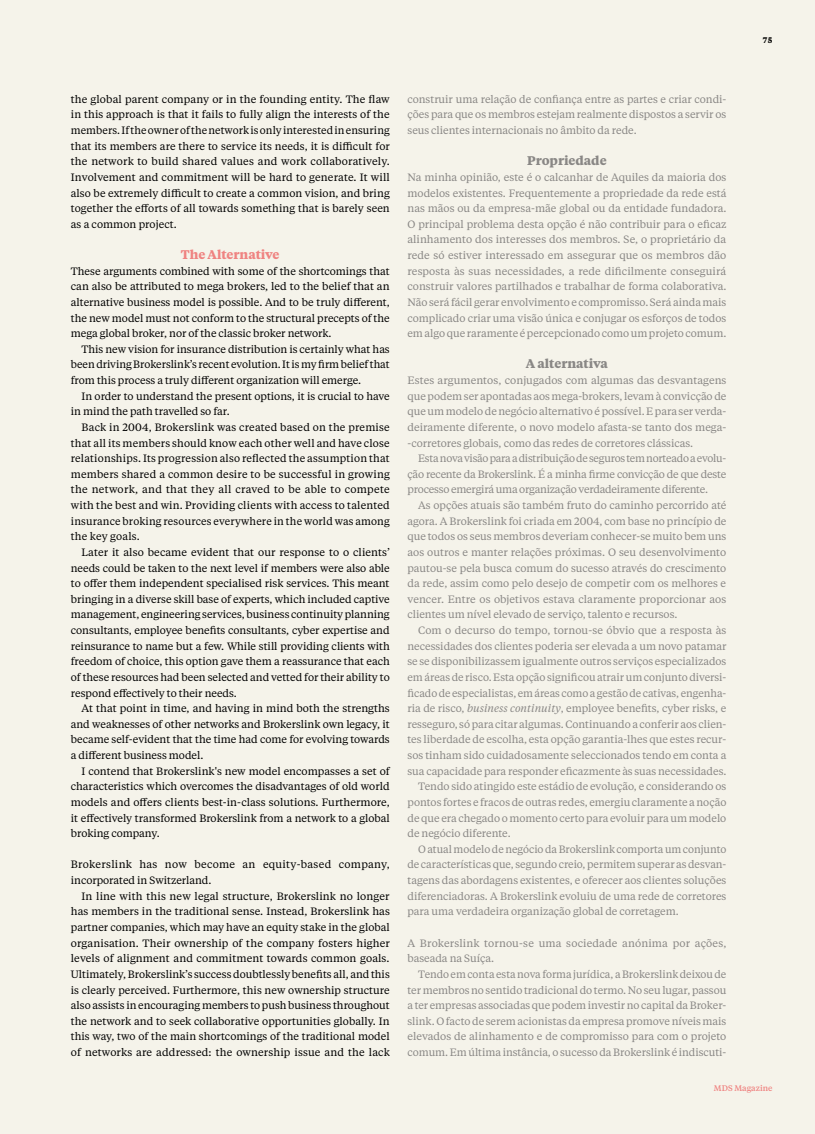
<style>
.page{position:relative;width:815px;height:1134px;background:#f5f3ea}
.page>*{position:absolute;margin:0;border:0;box-sizing:border-box;transform-origin:0 0}
.t1{font:700 12.5px "Tiempos Text";color:#898785}
.t2{font:700 12.5px "Tiempos Text";color:#ef8381}
.t3{font:10.62px/15.6px "Tiempos Text";letter-spacing:-.005em;color:#898785;text-align:justify}
.t4{font:10.62px/15.6px "Tiempos Text";letter-spacing:.005em;color:#000;text-align:justify}
.t5{font:10.62px/15.6px "Tiempos Text";letter-spacing:.025em;color:#000}
.t6{font:10.62px "Tiempos Text";letter-spacing:-.025em;color:#898785}
.t7{font:500 8.12px "Tiempos Text";color:#ef8381}
.t8{font:700 8.12px "Tiempos Text";color:#000}
.s1{font-style:italic}
</style>
<div class="page">
<p class="t8" style="left:763px;top:34px;width:11px">75</p>
<p class="t4" style="left:71px;top:91px;width:321px">the global parent company or in the founding entity. The flaw in this approach is that it fails to fully align the interests of the members. If the owner of the network is only interested in ensuring that its members are there to service its needs, it is difficult for the network to build shared values and work collaboratively.<br>Involvement and commitment will be hard to generate. It will also be extremely difficult to create a common vision, and bring together the efforts of all towards something that is barely seen as a common project.</p>
<p class="t2" style="left:181px;top:246px;width:100px">The Alternative</p>
<p class="t4" style="left:71px;top:263px;width:320px">These arguments combined with some of the shortcomings that can also be attributed to mega brokers, led to the belief that an alternative business model is possible. And to be truly different, the new model must not conform to the structural precepts of the mega global broker, nor of the classic broker network.</p>
<p class="t4" style="left:71px;top:341px;width:320px;text-indent:11px">This new vision for insurance distribution is certainly what has been driving Brokerslink’s recent evolution. It is my firm belief that from this process a truly different organization will emerge.</p>
<p class="t4" style="left:71px;top:388px;width:320px;text-indent:11px">In order to understand the present options, it is crucial to have in mind the path travelled so far.</p>
<p class="t4" style="left:71px;top:419px;width:320px;text-indent:11px">Back in 2004, Brokerslink was created based on the premise that all its members should know each other well and have close relationships. Its progression also reflected the assumption that members shared a common desire to be successful in growing the network, and that they all craved to be able to compete with the best and win. Providing clients with access to talented insurance broking resources everywhere in the world was among the key goals.</p>
<p class="t4" style="left:71px;top:544px;width:321px;text-indent:11px">Later it also became evident that our response to o clients’ needs could be taken to the next level if members were also able to offer them independent specialised risk services. This meant bringing in a diverse skill base of experts, which included captive management, engineering services, business continuity planning consultants, employee benefits consultants, cyber expertise and reinsurance to name but a few. While still providing clients with freedom of choice, this option gave them a reassurance that each of these resources had been selected and vetted for their ability to respond effectively to their needs.</p>
<p class="t4" style="left:71px;top:700px;width:320px;text-indent:11px">At that point in time, and having in mind both the strengths and weaknesses of other networks and Brokerslink own legacy, it became self-‑ evident that the time had come for evolving towards a different business model.</p>
<p class="t4" style="left:71px;top:763px;width:321px;text-indent:11px">I contend that Brokerslink's new model encompasses a set of characteristics which overcomes the disadvantages of old world models and offers clients best-‑in-‑ class solutions. Furthermore, it effectively transformed Brokerslink from a network to a global broking company.</p>
<p class="t5" style="left:71px;top:856px;width:320px">Brokerslink has now become an equity-‑based company, incorporated in Switzerland.</p>
<p class="t4" style="left:71px;top:888px;width:321px;text-indent:11px">In line with this new legal structure, Brokerslink no longer has members in the traditional sense. Instead, Brokerslink has partner companies, which may have an equity stake in the global organisation. Their ownership of the company fosters higher levels of alignment and commitment towards common goals.<br>Ultimately, Brokerslink’s success doubtlessly benefits all, and this is clearly perceived. Furthermore, this new ownership structure also assists in encouraging members to push business throughout the network and to seek collaborative opportunities globally. In this way, two of the main shortcomings of the traditional model of networks are addressed: the ownership issue and the lack</p>
<p class="t3" style="left:407px;top:91px;width:320px">construir uma relação de confiança entre as partes e criar condi&shy;ções para que os membros estejam realmente dispostos a servir os seus clientes internacionais no âmbito da rede.</p>
<p class="t1" style="left:527px;top:152px;width:81px">Propriedade</p>
<p class="t3" style="left:407px;top:169px;width:321px">Na minha opinião, este é o calcanhar de Aquiles da maioria dos modelos existentes. Frequentemente a propriedade da rede está nas mãos ou da empresa-‑mãe global ou da entidade fundadora.<br>O principal problema desta opção é não contribuir para o eficaz alinhamento dos interesses dos membros. Se, o proprietário da rede só estiver interessado em assegurar que os membros dão resposta às suas necessidades, a rede dificilmente conseguirá construir valores partilhados e trabalhar de forma colaborativa.<br>Não será fácil gerar envolvimento e compromisso. Será ainda mais complicado criar uma visão única e conjugar os esforços de todos em algo que raramente é percepcionado como um projeto comum.</p>
<p class="t1" style="left:526px;top:355px;width:83px">A alternativa</p>
<p class="t3" style="left:407px;top:372px;width:320px">Estes argumentos, conjugados com algumas das desvantagens</p>
<p class="t3" style="left:407px;top:388px;width:320px">que podem ser apontadas aos mega-‑brokers, levam à convicção de</p>
<p class="t3" style="left:407px;top:403px;width:320px">que um modelo de negócio alternativo é possível. E para ser verda-</p>
<p class="t3" style="left:407px;top:419px;width:319px">deiramente diferente, o novo modelo afasta-‑ se tanto dos mega-</p>
<p class="t3" style="left:412px;top:434px;width:283px">corretores globais, como das redes de corretores clássicas.</p>
<p class="t3" style="left:418px;top:450px;width:310px">Esta nova visão para a distribuição de seguros tem norteado a evolu-</p>
<p class="t6" style="left:407px;top:467px;width:320px">ção recente da Brokerslink. É a minha firme convicção de que deste</p>
<p class="t3" style="left:407px;top:481px;width:302px">processo emergirá uma organização verdadeiramente diferente.</p>
<p class="t3" style="left:418px;top:497px;width:310px">As opções atuais são também fruto do caminho percorrido até</p>
<p class="t3" style="left:407px;top:513px;width:320px">agora. A Brokerslink foi criada em 2004, com base no princípio de</p>
<p class="t3" style="left:407px;top:528px;width:320px">que todos os seus membros deveriam conhecer-‑ se muito bem uns</p>
<p class="t3" style="left:407px;top:544px;width:320px">aos outros e manter relações próximas. O seu desenvolvimento</p>
<p class="t3" style="left:407px;top:559px;width:320px">pautou-‑ se pela busca comum do sucesso através do crescimento</p>
<p class="t3" style="left:407px;top:575px;width:320px">da rede, assim como pelo desejo de competir com os melhores e</p>
<p class="t3" style="left:407px;top:591px;width:320px">vencer. Entre os objetivos estava claramente proporcionar aos</p>
<p class="t3" style="left:407px;top:606px;width:271px">clientes um nível elevado de serviço, talento e recursos.</p>
<p class="t3" style="left:418px;top:622px;width:310px">Com o decurso do tempo, tornou-‑ se óbvio que a resposta às</p>
<p class="t3" style="left:407px;top:638px;width:320px">necessidades dos clientes poderia ser elevada a um novo patamar</p>
<p class="t3" style="left:407px;top:653px;width:320px">se se disponibilizassem igualmente outros serviços especializados</p>
<p class="t3" style="left:407px;top:669px;width:320px">em áreas de risco. Esta opção significou atrair um conjunto diversi-</p>
<p class="t3" style="left:407px;top:684px;width:320px">ficado de especialistas, em áreas como a gestão de cativas, engenha-</p>
<p class="t3" style="left:407px;top:700px;width:320px">ria de risco, <span class="s1">business continuity</span>, employee benefits, cyber risks, e</p>
<p class="t3" style="left:407px;top:716px;width:320px">resseguro, só para citar algumas. Continuando a conferir aos clien-</p>
<p class="t3" style="left:407px;top:731px;width:320px">tes liberdade de escolha, esta opção garantia-‑lhes que estes recur-</p>
<p class="t3" style="left:407px;top:747px;width:320px">sos tinham sido cuidadosamente seleccionados tendo em conta a</p>
<p class="t3" style="left:407px;top:763px;width:320px">sua capacidade para responder eficazmente às suas necessidades.</p>
<p class="t3" style="left:418px;top:778px;width:310px">Tendo sido atingido este estádio de evolução, e considerando os</p>
<p class="t3" style="left:407px;top:794px;width:320px">pontos fortes e fracos de outras redes, emergiu claramente a noção</p>
<p class="t3" style="left:407px;top:809px;width:320px">de que era chegado o momento certo para evoluir para um modelo</p>
<p class="t3" style="left:407px;top:825px;width:105px">de negócio diferente.</p>
<p class="t3" style="left:418px;top:841px;width:310px">O atual modelo de negócio da Brokerslink comporta um conjunto</p>
<p class="t3" style="left:407px;top:856px;width:320px">de características que, segundo creio, permitem superar as desvan-</p>
<p class="t3" style="left:407px;top:872px;width:320px">tagens das abordagens existentes, e oferecer aos clientes soluções</p>
<p class="t3" style="left:407px;top:888px;width:320px">diferenciadoras. A Brokerslink evoluiu de uma rede de corretores</p>
<p class="t3" style="left:407px;top:903px;width:273px">para uma verdadeira organização global de corretagem.</p>
<p class="t3" style="left:407px;top:934px;width:320px">A Brokerslink tornou-‑ se uma sociedade anónima por ações, baseada na Suíça.</p>
<p class="t3" style="left:407px;top:966px;width:320px;text-indent:11px">Tendo em conta esta nova forma jurídica, a Brokerslink deixou de ter membros no sentido tradicional do termo. No seu lugar, passou a ter empresas associadas que podem investir no capital da Broker&shy;slink. O facto de serem acionistas da empresa promove níveis mais elevados de alinhamento e de compromisso para com o projeto comum. Em última instância, o sucesso da Brokerslink é indiscuti-</p>
<p class="t7" style="left:714px;top:1083px;width:60px">MDS Magazine</p>
</div>
